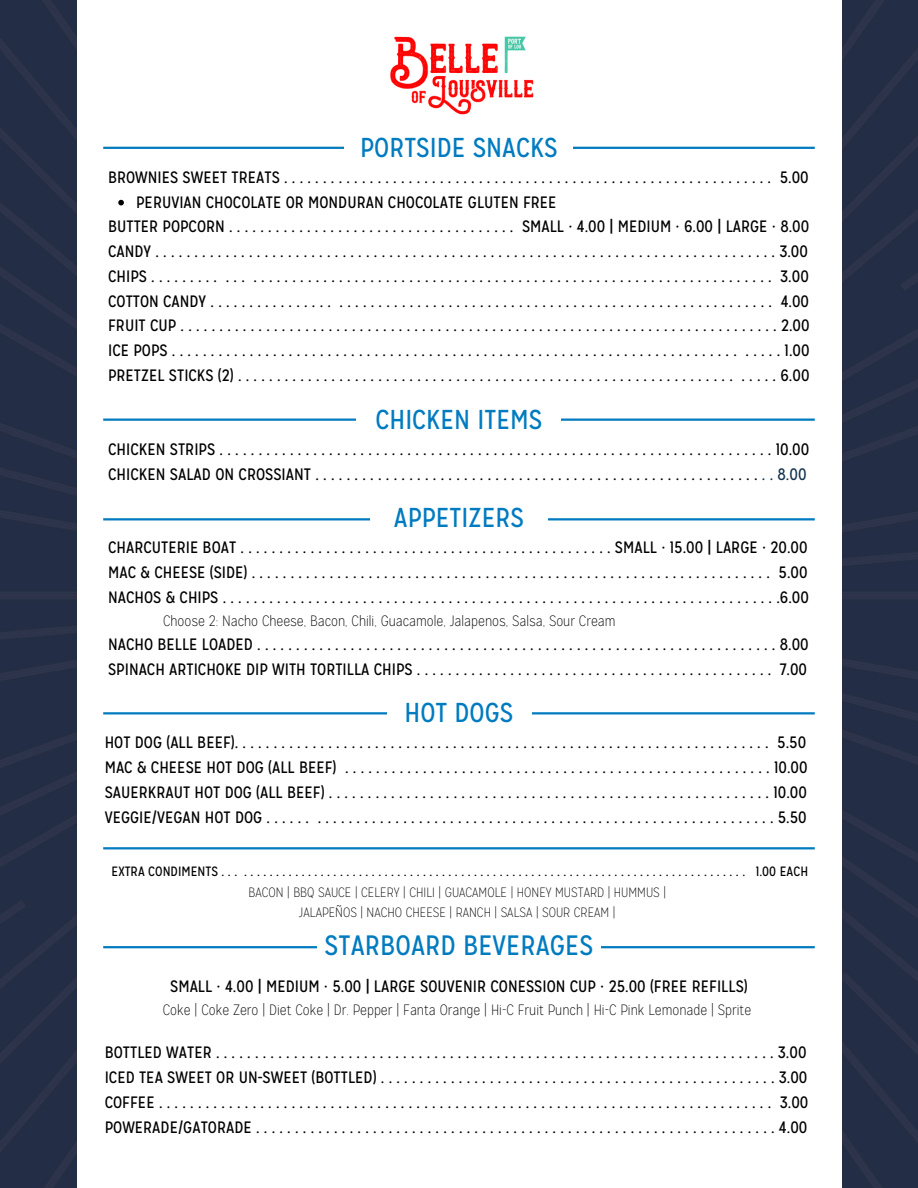
<style>
.page{position:relative;width:918px;height:1188px;background:#fff}
.page>*{position:absolute;margin:0;border:0;box-sizing:border-box;transform-origin:0 0}
.t1{font:28.05px "Mission Gothic";color:#017bc0}
.t2{font:27.3px "Mission Gothic";color:#017bc0}
.t3{font:16.5px/24.8px "Mission Gothic";color:#000;text-align:justify}
.t4{font:100 15px "Mission Gothic";color:#000}
.t5{font:13.5px "Mission Gothic";color:#000}
.t6{font:100 13.5px "Mission Gothic";color:#000}
.s1{font-family:"Liberation Serif"}
.s2{color:#14334d}
</style>
<div class="page">
<img style="left:0;top:0;width:918px;height:1188px">
<div style="left:77px;top:0;width:765px;height:1188px;background:#fff"></div>
<img style="left:390px;top:36px;width:144px;height:79px">
<hr style="left:103px;top:147px;width:712px;height:2px;background:#017bc0">
<div style="left:345px;top:129px;width:228px;height:40px;background:#fff"></div>
<hr style="left:103px;top:419px;width:712px;height:2px;background:#017bc0">
<div style="left:357px;top:401px;width:204px;height:40px;background:#fff"></div>
<hr style="left:103px;top:518px;width:712px;height:2px;background:#017bc0">
<div style="left:370px;top:499px;width:178px;height:40px;background:#fff"></div>
<hr style="left:103px;top:712px;width:712px;height:2px;background:#017bc0">
<div style="left:387px;top:694px;width:144px;height:41px;background:#fff"></div>
<hr style="left:103px;top:847px;width:712px;height:2px;background:#017bc0">
<hr style="left:103px;top:946px;width:712px;height:2px;background:#017bc0">
<div style="left:317px;top:928px;width:284px;height:36px;background:#fff"></div>
<svg style="left:118px;top:200px;width:6px;height:5px"></svg>
<h1 class="t2" style="left:360px;top:129px;width:199px">PORTSIDE SNACKS</h1>
<h1 class="t3" style="left:108px;top:165px;width:665px">BROWNIESSWEETTREATS...............................................................</h1>
<h2 class="t3" style="left:780px;top:165px;width:31px">5.00</h2>
<h2 class="t3" style="left:108px;top:190px;width:450px;text-indent:28px">PERUVIAN CHOCOLATE OR MONDURAN CHOCOLATE GLUTEN FREE<br>BUTTERPOPCORN.....................................</h2>
<p class="t3" style="left:108px;top:214px;width:703px;text-indent:414px">SMALL <span class="s1">∙</span> 4.00 | MEDIUM <span class="s1">∙</span> 6.00 | LARGE <span class="s1">∙</span> 8.00<br>CANDY................................................................................3.00<br>CHIPS......... ... ................................................................... 3.00<br>COTTONCANDY................ ........................................................ 4.00<br>FRUITCUP.............................................................................2.00<br>ICEPOPS......................................................................... .....1.00<br>PRETZELSTICKS(2)................................................................</p>
<h1 class="t3" style="left:741px;top:363px;width:70px">.....6.00</h1>
<h2 class="t2" style="left:376px;top:401px;width:168px">CHICKEN ITEMS</h2>
<p class="t3" style="left:108px;top:437px;width:703px">CHICKENSTRIPS.......................................................................10.00</p>
<p class="t3" style="left:108px;top:461px;width:700px">CHICKENSALADONCROSSIANT.........................................................<span class="s2">..8.00</span></p>
<p class="t2" style="left:394px;top:500px;width:132px">APPETIZERS</p>
<p class="t3" style="left:108px;top:535px;width:702px">CHARCUTERIEBOAT................................................SMALL<span class="s1">∙</span>15.00|LARGE<span class="s1">∙</span>20.00<br>MAC&amp;CHEESE(SIDE)................................................................... 5.00<br>NACHOS&amp;CHIPS........................................................................6.00</p>
<p class="t4" style="left:163px;top:611px;width:454px">Choose 2: Nacho Cheese, Bacon, Chili, Guacamole, Jalapenos, Salsa, Sour Cream</p>
<p class="t3" style="left:108px;top:632px;width:702px">NACHOBELLELOADED...................................................................8.00<br>SPINACHARTICHOKEDIPWITHTORTILLACHIPS.............................................. 7.00</p>
<h2 class="t2" style="left:405px;top:695px;width:110px">HOT DOGS</h2>
<h1 class="t3" style="left:105px;top:730px;width:704px">HOTDOG(ALLBEEF)..................................................................... 5.50<br>MAC&amp;CHEESEHOTDOG(ALLBEEF) .......................................................10.00<br>SAUERKRAUTHOTDOG(ALLBEEF).........................................................10.00</h1>
<h2 class="t3" style="left:105px;top:805px;width:704px">VEGGIE/VEGANHOTDOG...... ...........................................................5.50</h2>
<p class="t5" style="left:112px;top:863px;width:698px">EXTRACONDIMENTS... ............................................................................... 1.00EACH</p>
<p class="t6" style="left:249px;top:883px;width:419px">BACON | BBQ SAUCE | CELERY | CHILI | GUACAMOLE | HONEY MUSTARD | HUMMUS |</p>
<h1 class="t6" style="left:299px;top:903px;width:318px">JALAPEÑOS | NACHO CHEESE | RANCH | SALSA | SOUR CREAM |</h1>
<p class="t1" style="left:325px;top:927px;width:270px">STARBOARD BEVERAGES</p>
<p class="t3" style="left:170px;top:974px;width:579px">SMALL <span class="s1">∙</span> 4.00 | MEDIUM <span class="s1">∙</span> 5.00 | LARGE SOUVENIR CONESSION CUP <span class="s1">∙</span> 25.00 (FREE REFILLS)</p>
<p class="t4" style="left:163px;top:1000px;width:590px">Coke | Coke Zero | Diet Coke | Dr. Pepper | Fanta Orange | Hi-C Fruit Punch | Hi-C Pink Lemonade | Sprite</p>
<p class="t3" style="left:105px;top:1040px;width:705px">BOTTLEDWATER........................................................................3.00<br>ICEDTEA SWEETORUN-SWEET(BOTTLED)...................................................3.00<br>COFFEE............................................................................... 3.00<br>POWERADE/GATORADE...................................................................4.00</p>
</div>
